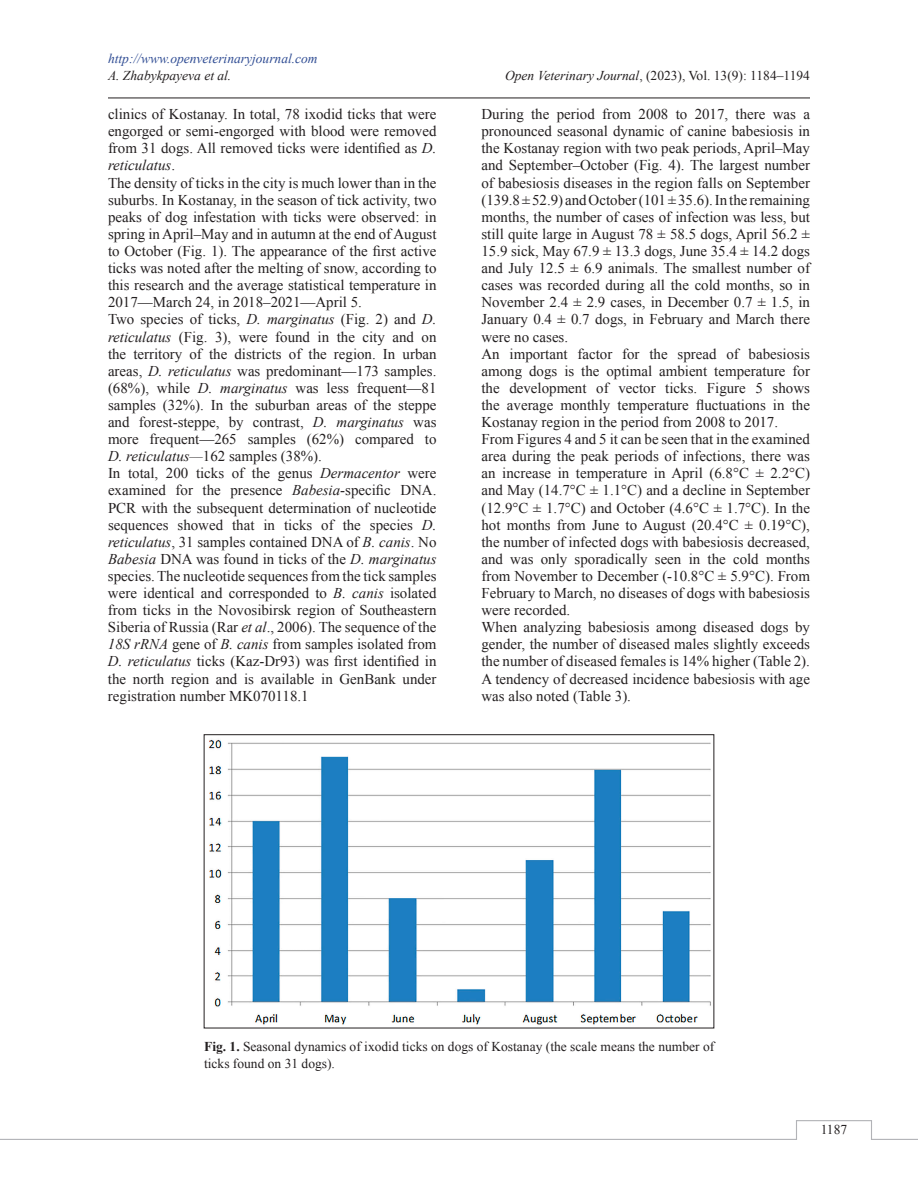
<style>
.page{position:relative;width:918px;height:1188px;background:#fff}
.page>*{position:absolute;margin:0;border:0;box-sizing:border-box;transform-origin:0 0}
.Para{font:15px/17.1px "Times New Roman";color:#231f20;text-align:justify}
.Fig_Caption{font:13.5px/16.2px "Times New Roman";color:#231f20}
.t1{font:italic 13.5px "Times New Roman";color:#304d94}
.t2{font:italic 13.5px "Times New Roman";color:#231f20}
.s1{font-style:italic}
.s2{font-weight:700}
</style>
<div class="page">
<hr style="left:108px;top:98px;width:702px;height:1px;background:#231f20">
<svg style="left:0;top:1120px;width:918px;height:20px"></svg>
<img style="left:208px;top:739px;width:503px;height:286px">
<div style="left:204px;top:734px;width:510px;height:294px;border:1px solid #231f20"></div>
<p class="t1" style="left:108px;top:50px;width:211px">http://www.openveterinaryjournal.com</p>
<p class="t2" style="left:108px;top:66px;width:125px">A. Zhabykpayeva et al.</p>
<p class="Fig_Caption" style="left:505px;top:67px;width:306px"><span class="s1">Open Veterinary Journal</span>, (2023), Vol. 13(9): 1184–1194</p>
<p class="Para" style="left:108px;top:105px;width:330px">clinics of Kostanay. In total, 78 ixodid ticks that were engorged or semi-engorged with blood were removed from 31 dogs. All removed ticks were identified as <span class="s1">D. reticulatus</span>.</p>
<p class="Para" style="left:108px;top:174px;width:330px">The density of ticks in the city is much lower than in the suburbs. In Kostanay, in the season of tick activity, two peaks of dog infestation with ticks were observed: in spring in April–May and in autumn at the end of August to October (Fig. 1). The appearance of the first active ticks was noted after the melting of snow, according to this research and the average statistical temperature in 2017—March 24, in 2018–2021—April 5.</p>
<p class="Para" style="left:108px;top:311px;width:330px">Two species of ticks, <span class="s1">D. marginatus</span> (Fig. 2) and <span class="s1">D. reticulatus</span> (Fig. 3), were found in the city and on the territory of the districts of the region. In urban areas, <span class="s1">D. reticulatus</span> was predominant—173 samples. (68%), while <span class="s1">D. marginatus</span> was less frequent—81 samples (32%). In the suburban areas of the steppe and forest-steppe, by contrast, <span class="s1">D. marginatus</span> was more frequent—265 samples (62%) compared to <span class="s1">D. reticulatus—</span>162 samples (38%).</p>
<p class="Para" style="left:108px;top:465px;width:330px">In total, 200 ticks of the genus <span class="s1">Dermacentor</span> were examined for the presence <span class="s1">Babesia</span>-specific DNA.<br>PCR with the subsequent determination of nucleotide sequences showed that in ticks of the species <span class="s1">D. reticulatus</span>, 31 samples contained DNA of <span class="s1">B. canis</span>. No <span class="s1">Babesia</span> DNA was found in ticks of the <span class="s1">D. marginatus </span>species. The nucleotide sequences from the tick samples were identical and corresponded to <span class="s1">B. canis</span> isolated from ticks in the Novosibirsk region of Southeastern Siberia of Russia (Rar <span class="s1">et al</span>., 2006). The sequence of the <span class="s1">18S rRNA</span> gene of <span class="s1">B. canis</span> from samples isolated from <span class="s1">D. reticulatus</span> ticks (Kaz-Dr93) was first identified in the north region and is available in GenBank under registration number MK070118.1</p>
<p class="Para" style="left:482px;top:105px;width:330px">During the period from 2008 to 2017, there was a pronounced seasonal dynamic of canine babesiosis in the Kostanay region with two peak periods, April–May and September–October (Fig. 4). The largest number of babesiosis diseases in the region falls on September (139.8 ± 52.9) and October (101 ± 35.6). In the remaining months, the number of cases of infection was less, but still quite large in August 78 ± 58.5 dogs, April 56.2 ± 15.9 sick, May 67.9 ± 13.3 dogs, June 35.4 ± 14.2 dogs and July 12.5 ± 6.9 animals. The smallest number of cases was recorded during all the cold months, so in November 2.4 ± 2.9 cases, in December 0.7 ± 1.5, in January 0.4 ± 0.7 dogs, in February and March there were no cases.</p>
<p class="Para" style="left:482px;top:345px;width:330px">An important factor for the spread of babesiosis among dogs is the optimal ambient temperature for the development of vector ticks. Figure 5 shows the average monthly temperature fluctuations in the Kostanay region in the period from 2008 to 2017.</p>
<p class="Para" style="left:482px;top:430px;width:330px">From Figures 4 and 5 it can be seen that in the examined area during the peak periods of infections, there was an increase in temperature in April (6.8°C ± 2.2°C) and May (14.7°C ± 1.1°C) and a decline in September (12.9°C ± 1.7°C) and October (4.6°C ± 1.7°C). In the hot months from June to August (20.4°C ± 0.19°C), the number of infected dogs with babesiosis decreased, and was only sporadically seen in the cold months from November to December (-10.8°C ± 5.9°C). From February to March, no diseases of dogs with babesiosis were recorded.</p>
<p class="Para" style="left:482px;top:618px;width:330px">When analyzing babesiosis among diseased dogs by gender, the number of diseased males slightly exceeds the number of diseased females is 14% higher (Table 2).</p>
<p class="Para" style="left:482px;top:670px;width:330px">A tendency of decreased incidence babesiosis with age was also noted (Table 3).</p>
<p class="Fig_Caption" style="left:204px;top:1039px;width:512px"><span class="s2">Fig. 1.</span> Seasonal dynamics of ixodid ticks on dogs of Kostanay (the scale means the number of ticks found on 31 dogs).</p>
<p class="Fig_Caption" style="left:821px;top:1121px;width:28px">1187</p>
</div>
